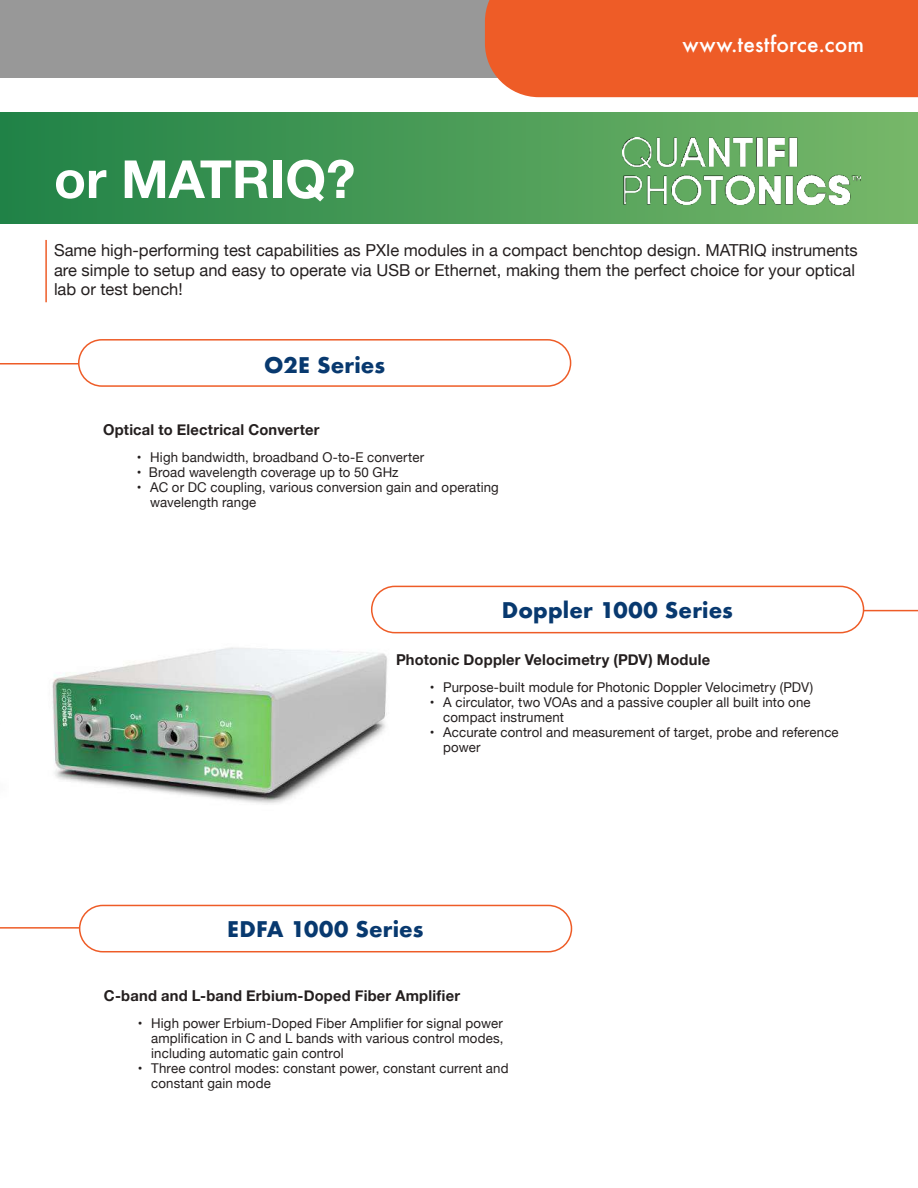
<style>
.page{position:relative;width:918px;height:1188px;background:#fff}
.page>*{position:absolute;margin:0;border:0;box-sizing:border-box;transform-origin:0 0}
.t1{font:700 52.5px "Helvetica Neue";color:#fff}
.t2{font:700 21px "Futura";letter-spacing:.005em;color:#08396f}
.t3{font:500 21px "Futura";letter-spacing:.01em;color:#fff}
.t4{font:16.5px/19.8px "Helvetica Neue";color:#241f1f}
.t5{font:700 15px "Helvetica Neue";letter-spacing:.015em;color:#241f1f}
.t6{font:13.5px/15px "Helvetica Neue";letter-spacing:.01em;color:#241f1f}
</style>
<div class="page">
<div style="left:0;top:0;width:756px;height:78px;background:#989898"></div>
<div style="left:485px;top:0;width:433px;height:97px;background:#ee5c27"></div>
<div style="left:0;top:112px;width:918px;height:112px;background:linear-gradient(to right,#208247,#77b769)"></div>
<img style="left:52px;top:592px;width:358px;height:212px">
<div style="left:78px;top:339px;width:493px;height:48px;border:2px solid #ee5c27;border-radius:23px"></div>
<div style="left:371px;top:586px;width:493px;height:47px;border:2px solid #ee5c27;border-radius:23px"></div>
<div style="left:79px;top:905px;width:493px;height:47px;border:2px solid #ee5c27;border-radius:23px"></div>
<img style="left:623px;top:137px;width:237px;height:68px">
<hr style="left:0;top:363px;width:78px;height:2px;background:#ee5c27">
<hr style="left:0;top:927px;width:79px;height:2px;background:#ee5c27">
<hr style="left:864px;top:610px;width:54px;height:1px;background:#ee5c27">
<hr style="left:45px;top:240px;width:2px;height:62px;background:#ee5c27">
<h1 class="t1" style="left:54px;top:138px;width:303px">or MATRIQ?</h1>
<h2 class="t3" style="left:682px;top:30px;width:183px">www.testforce.com</h2>
<p class="t4" style="left:54px;top:241px;width:805px">Same high-performing test capabilities as PXIe modules in a compact benchtop design. MATRIQ instruments are simple to setup and easy to operate via USB or Ethernet, making them the perfect choice for your optical lab or test bench!</p>
<h2 class="t2" style="left:264px;top:349px;width:122px">O2E Series</h2>
<p class="t5" style="left:103px;top:418px;width:218px">Optical to Electrical Converter</p>
<p class="t6" style="left:137px;top:450px;width:289px">• High bandwidth, broadband O-to-E converter</p>
<p class="t6" style="left:137px;top:465px;width:263px">• Broad wavelength coverage up to 50 GHz</p>
<p class="t6" style="left:150px;top:480px;width:350px;text-indent:-14px">• AC or DC coupling, various conversion gain and operating wavelength range</p>
<h2 class="t2" style="left:502px;top:595px;width:232px">Doppler 1000 Series</h2>
<p class="t5" style="left:396px;top:648px;width:316px">Photonic Doppler Velocimetry (PDV) Module</p>
<p class="t6" style="left:430px;top:681px;width:385px">• Purpose-built module for Photonic Doppler Velocimetry (PDV)</p>
<p class="t6" style="left:443px;top:696px;width:369px;text-indent:-14px">• A circulator, two VOAs and a passive coupler all built into one compact instrument</p>
<p class="t6" style="left:443px;top:726px;width:397px;text-indent:-14px">• Accurate control and measurement of target, probe and reference power</p>
<h2 class="t2" style="left:227px;top:914px;width:198px">EDFA 1000 Series</h2>
<p class="t5" style="left:104px;top:984px;width:358px">C-band and L-band Erbium-Doped Fiber Amplifier</p>
<p class="t6" style="left:151px;top:1016px;width:354px;text-align:justify;text-indent:-14px">• High power Erbium-Doped Fiber Amplifier for signal power amplification in C and L bands with various control modes, including automatic gain control</p>
<p class="t6" style="left:151px;top:1061px;width:359px;text-indent:-14px">• Three control modes: constant power, constant current and constant gain mode</p>
</div>
